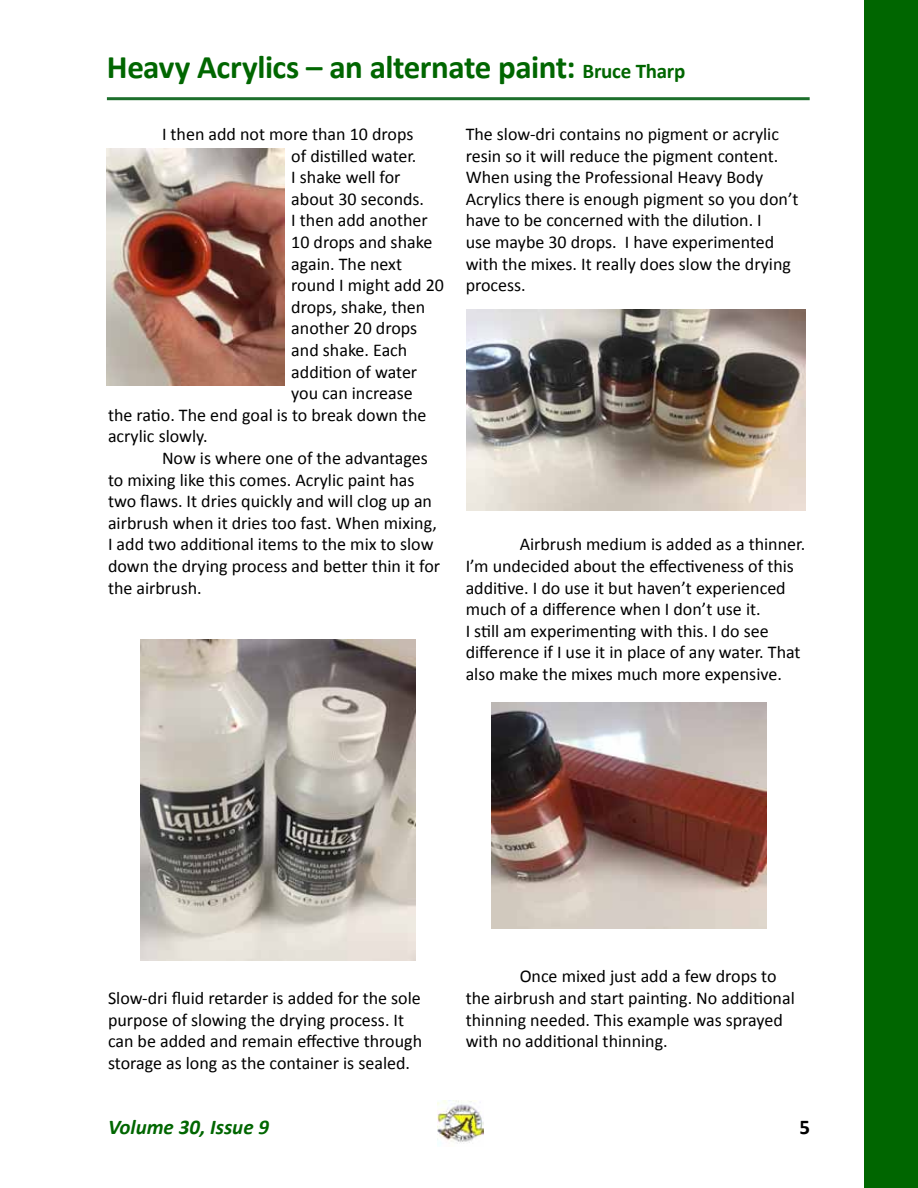
<style>
.page{position:relative;width:918px;height:1188px;background:#fff}
.page>*{position:absolute;margin:0;border:0;box-sizing:border-box;transform-origin:0 0}
.t1{font:700 33px "Calibri";letter-spacing:-.015em;color:#060}
.t2{font:italic 700 21px "Calibri";color:#060}
.t3{font:700 21px "Calibri";color:#000}
.t4{font:18px/21.6px "Calibri";color:#000}
.s1{font-size:21px}
</style>
<div class="page">
<div style="left:864px;top:0;width:54px;height:1188px;background:#060"></div>
<img style="left:438px;top:1101px;width:45px;height:44px">
<hr style="left:107px;top:97px;width:703px;height:3px;background:#1c6e2b">
<img style="left:107px;top:148px;width:178px;height:237px">
<img style="left:140px;top:639px;width:276px;height:321px">
<img style="left:466px;top:310px;width:339px;height:200px">
<img style="left:491px;top:702px;width:276px;height:227px">
<h1 class="t1" style="left:107px;top:46px;width:580px">Heavy Acrylics – an alternate paint: <span class="s1">Bruce Tharp</span></h1>
<p class="t4" style="left:162px;top:123px;width:253px">I then add not more than 10 drops</p>
<p class="t4" style="left:291px;top:145px;width:127px">of distilled water.</p>
<p class="t4" style="left:291px;top:166px;width:111px">I shake well for</p>
<p class="t4" style="left:291px;top:188px;width:134px">about 30 seconds.</p>
<p class="t4" style="left:291px;top:210px;width:138px">I then add another</p>
<p class="t4" style="left:291px;top:231px;width:143px">10 drops and shake</p>
<p class="t4" style="left:291px;top:253px;width:112px">again. The next</p>
<p class="t4" style="left:291px;top:274px;width:154px">round I might add 20</p>
<p class="t4" style="left:291px;top:296px;width:136px">drops, shake, then</p>
<p class="t4" style="left:291px;top:318px;width:128px">another 20 drops</p>
<p class="t4" style="left:291px;top:339px;width:118px">and shake. Each</p>
<p class="t4" style="left:291px;top:361px;width:127px">addition of water</p>
<p class="t4" style="left:291px;top:382px;width:123px">you can increase</p>
<p class="t4" style="left:108px;top:404px;width:320px">the ratio. The end goal is to break down the</p>
<p class="t4" style="left:108px;top:426px;width:101px">acrylic slowly.</p>
<p class="t4" style="left:162px;top:447px;width:267px">Now is where one of the advantages</p>
<p class="t4" style="left:108px;top:469px;width:308px">to mixing like this comes. Acrylic paint has</p>
<p class="t4" style="left:108px;top:490px;width:326px">two flaws. It dries quickly and will clog up an</p>
<p class="t4" style="left:108px;top:512px;width:330px">airbrush when it dries too fast. When mixing,</p>
<p class="t4" style="left:108px;top:534px;width:327px">I add two additional items to the mix to slow</p>
<p class="t4" style="left:108px;top:555px;width:334px">down the drying process and better thin it for</p>
<p class="t4" style="left:108px;top:577px;width:95px">the airbrush.</p>
<p class="t4" style="left:466px;top:123px;width:334px">The slow-dri contains no pigment or acrylic resin so it will reduce the pigment content.<br>When using the Professional Heavy Body Acrylics there is enough pigment so you don’t have to be concerned with the dilution. I<br>use maybe 30 drops. I have experimented with the mixes. It really does slow the drying process.</p>
<p class="t4" style="left:466px;top:534px;width:341px;text-indent:54px">Airbrush medium is added as a thinner.<br>I’m undecided about the effectiveness of this additive. I do use it but haven’t experienced much of a difference when I don’t use it.<br>I still am experimenting with this. I do see difference if I use it in place of any water. That also make the mixes much more expensive.</p>
<p class="t4" style="left:108px;top:987px;width:316px">Slow-dri fluid retarder is added for the sole purpose of slowing the drying process. It can be added and remain effective through storage as long as the container is sealed.</p>
<p class="t4" style="left:466px;top:966px;width:331px;text-indent:54px">Once mixed just add a few drops to the airbrush and start painting. No additional thinning needed. This example was sprayed with no additional thinning.</p>
<p class="t2" style="left:108px;top:1114px;width:163px">Volume 30, Issue 9</p>
<p class="t3" style="left:799px;top:1114px;width:12px">5</p>
</div>
